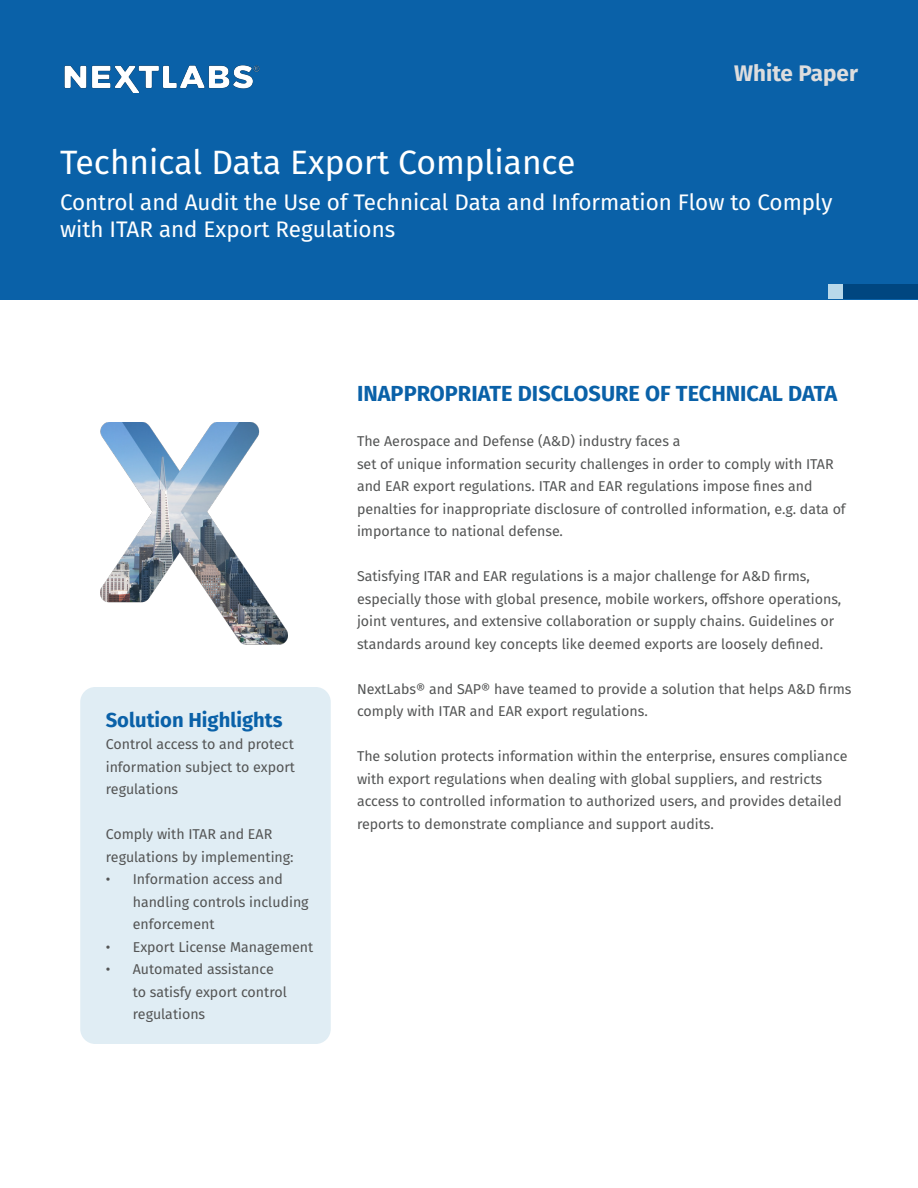
<style>
.page{position:relative;width:918px;height:1188px;background:#fff}
.page>*{position:absolute;margin:0;border:0;box-sizing:border-box;transform-origin:0 0}
.t1{font:33.75px "Fira Sans";color:#fff}
.t2{font:22.5px/27px "Fira Sans";color:#fff}
.t3{font:700 22.5px "Fira Sans";color:#ddddde}
.t4{font:700 21.75px "Fira Sans";color:#0a61a8}
.subtitle{font:700 20.25px "Fira Sans";color:#0a61a8}
.Body_text{font:14.25px/22.5px "Fira Sans";color:#545555}
</style>
<div class="page">
<div style="left:80px;top:687px;width:251px;height:357px;background:#e0edf4;border-radius:15px"></div>
<img style="left:100px;top:422px;width:188px;height:223px">
<div style="left:0;top:0;width:918px;height:300px;background:#0a61a8"></div>
<img style="left:64px;top:65px;width:196px;height:28px">
<div style="left:843px;top:284px;width:75px;height:15px;background:#004680"></div>
<div style="left:828px;top:284px;width:15px;height:15px;background:#b8d8ea"></div>
<p class="t3" style="left:734px;top:54px;width:125px">White Paper</p>
<p class="t1" style="left:60px;top:137px;width:517px">Technical Data Export Compliance</p>
<p class="t2" style="left:60px;top:188px;width:774px">Control and Audit the Use of Technical Data and Information Flow to Comply with ITAR and Export Regulations</p>
<p class="subtitle" style="left:106px;top:703px;width:178px">Solution Highlights</p>
<p class="Body_text" style="left:106px;top:733px;width:191px;text-align:justify">Control access to and protect information subject to export regulations</p>
<p class="Body_text" style="left:106px;top:823px;width:189px">Comply with ITAR and EAR regulations by implementing:</p>
<p class="Body_text" style="left:133px;top:868px;width:177px;text-indent:-27px">• Information access and handling controls including enforcement</p>
<p class="Body_text" style="left:106px;top:935px;width:209px">• Export License Management</p>
<p class="Body_text" style="left:133px;top:958px;width:156px;text-indent:-27px">• Automated assistance to satisfy export control regulations</p>
<p class="t4" style="left:357px;top:375px;width:482px">INAPPROPRIATE DISCLOSURE OF TECHNICAL DATA</p>
<p class="Body_text" style="left:357px;top:430px;width:490px">The Aerospace and Defense (A&amp;D) industry faces a<br>set of unique information security challenges in order to comply with ITAR and EAR export regulations. ITAR and EAR regulations impose fines and penalties for inappropriate disclosure of controlled information, e.g. data of importance to national defense.</p>
<p class="Body_text" style="left:357px;top:565px;width:486px">Satisfying ITAR and EAR regulations is a major challenge for A&amp;D firms, especially those with global presence, mobile workers, offshore operations, joint ventures, and extensive collaboration or supply chains. Guidelines or standards around key concepts like deemed exports are loosely defined.</p>
<p class="Body_text" style="left:357px;top:677px;width:496px">NextLabs® and SAP® have teamed to provide a solution that helps A&amp;D firms comply with ITAR and EAR export regulations.</p>
<p class="Body_text" style="left:357px;top:745px;width:492px">The solution protects information within the enterprise, ensures compliance with export regulations when dealing with global suppliers, and restricts access to controlled information to authorized users, and provides detailed reports to demonstrate compliance and support audits.</p>
</div>
